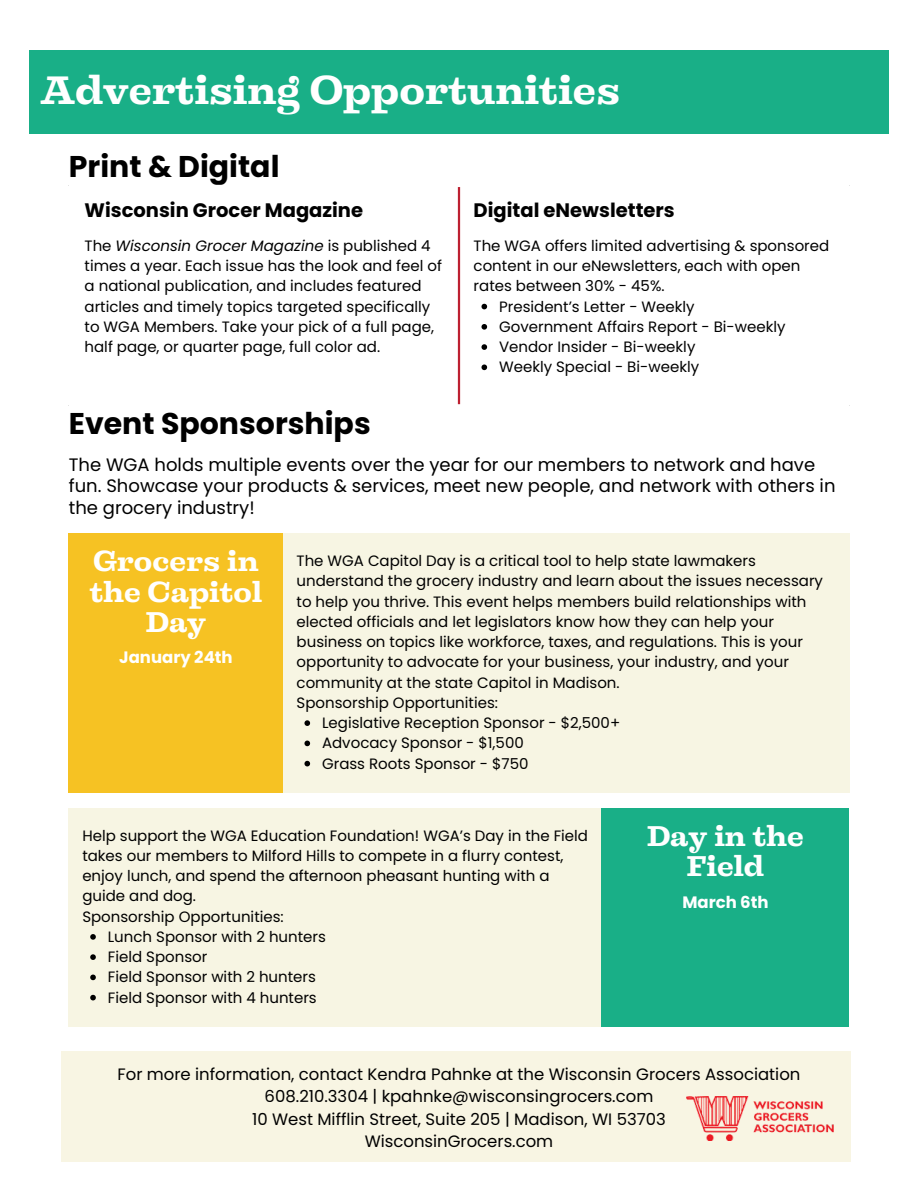
<style>
.page{position:relative;width:918px;height:1188px;background:#fff}
.page>*{position:absolute;margin:0;border:0;box-sizing:border-box;transform-origin:0 0}
.t1{font:700 37.5px "Liberteen";color:#fff}
.t2{font:700 30px "Poppins";color:#000}
.t3{font:700 27px/30.3px "Liberteen";color:#fff;text-align:center}
.t4{font:700 19.5px "Poppins";color:#000}
.t5{font:18px/21.3px "Poppins";color:#000}
.t6{font:16.5px/22.5px "Poppins";color:#000;text-align:center}
.t7{font:700 16.5px "Poppins";color:#fff}
.t8{font:15px/20.2px "Poppins";color:#000}
.s1{font-style:italic}
</style>
<div class="page">
<div style="left:29px;top:50px;width:860px;height:83px;background:#19af87"></div>
<svg style="left:482px;top:304px;width:5px;height:5px"></svg>
<svg style="left:482px;top:324px;width:5px;height:6px"></svg>
<svg style="left:482px;top:344px;width:5px;height:6px"></svg>
<svg style="left:482px;top:365px;width:5px;height:5px"></svg>
<hr style="left:458px;top:187px;width:2px;height:217px;background:#bd2031">
<div style="left:69px;top:534px;width:214px;height:258px;background:#f6c223"></div>
<div style="left:283px;top:534px;width:566px;height:258px;background:#f7f5e3"></div>
<svg style="left:304px;top:720px;width:6px;height:6px"></svg>
<svg style="left:304px;top:741px;width:6px;height:5px"></svg>
<svg style="left:304px;top:761px;width:6px;height:5px"></svg>
<div style="left:69px;top:808px;width:533px;height:218px;background:#f7f5e3"></div>
<div style="left:602px;top:808px;width:247px;height:218px;background:#19af87"></div>
<svg style="left:90px;top:934px;width:6px;height:6px"></svg>
<svg style="left:90px;top:954px;width:6px;height:6px"></svg>
<svg style="left:90px;top:975px;width:6px;height:5px"></svg>
<svg style="left:90px;top:995px;width:6px;height:5px"></svg>
<div style="left:62px;top:1051px;width:789px;height:110px;background:#f8f5e3"></div>
<img style="left:687px;top:1096px;width:146px;height:44px">
<h1 class="t1" style="left:41px;top:65px;width:581px">Advertising Opportunities</h1>
<h2 class="t2" style="left:69px;top:149px;width:212px">Print &amp; Digital</h2>
<h3 class="t4" style="left:85px;top:199px;width:280px">Wisconsin Grocer Magazine</h3>
<p class="t8" style="left:85px;top:236px;width:359px">The <span class="s1">Wisconsin Grocer Magazine</span> is published 4 times a year. Each issue has the look and feel of a national publication, and includes featured articles and timely topics targeted specifically to WGA Members. Take your pick of a full page, half page, or quarter page, full color ad.</p>
<h3 class="t4" style="left:474px;top:199px;width:203px">Digital eNewsletters</h3>
<p class="t8" style="left:474px;top:236px;width:357px">The WGA offers limited advertising &amp; sponsored</p>
<p class="t8" style="left:474px;top:256px;width:328px">content in our eNewsletters, each with open</p>
<p class="t8" style="left:474px;top:276px;width:192px">rates between 30% - 45%.</p>
<p class="t8" style="left:499px;top:296px;width:197px">President’s Letter - Weekly</p>
<p class="t8" style="left:499px;top:317px;width:288px">Government Affairs Report - Bi-weekly</p>
<p class="t8" style="left:499px;top:337px;width:198px">Vendor Insider - Bi-weekly</p>
<p class="t8" style="left:499px;top:357px;width:202px">Weekly Special - Bi-weekly</p>
<h2 class="t2" style="left:69px;top:406px;width:303px">Event Sponsorships</h2>
<p class="t5" style="left:69px;top:454px;width:768px">The WGA holds multiple events over the year for our members to network and have fun. Showcase your products &amp; services, meet new people, and network with others in the grocery industry!</p>
<h3 class="t3" style="left:90px;top:546px;width:174px">Grocers in the Capitol<br>Day</h3>
<p class="t7" style="left:119px;top:648px;width:115px">January 24th</p>
<p class="t8" style="left:297px;top:551px;width:461px">The WGA Capitol Day is a critical tool to help state lawmakers</p>
<p class="t8" style="left:297px;top:571px;width:528px">understand the grocery industry and learn about the issues necessary</p>
<p class="t8" style="left:297px;top:591px;width:511px">to help you thrive. This event helps members build relationships with</p>
<p class="t8" style="left:297px;top:612px;width:479px">elected officials and let legislators know how they can help your</p>
<p class="t8" style="left:297px;top:632px;width:508px">business on topics like workforce, taxes, and regulations. This is your</p>
<p class="t8" style="left:297px;top:652px;width:494px">opportunity to advocate for your business, your industry, and your</p>
<p class="t8" style="left:297px;top:672px;width:325px">community at the state Capitol in Madison.</p>
<p class="t8" style="left:297px;top:693px;width:203px">Sponsorship Opportunities:</p>
<p class="t8" style="left:322px;top:713px;width:300px">Legislative Reception Sponsor - $2,500+</p>
<p class="t8" style="left:322px;top:733px;width:203px">Advocacy Sponsor - $1,500</p>
<p class="t8" style="left:322px;top:753px;width:208px">Grass Roots Sponsor - $750</p>
<p class="t8" style="left:82px;top:825px;width:507px">Help support the WGA Education Foundation! WGA’s Day in the Field</p>
<p class="t8" style="left:82px;top:846px;width:483px">takes our members to Milford Hills to compete in a flurry contest,</p>
<p class="t8" style="left:82px;top:866px;width:469px">enjoy lunch, and spend the afternoon pheasant hunting with a</p>
<p class="t8" style="left:82px;top:886px;width:115px">guide and dog.</p>
<p class="t8" style="left:82px;top:906px;width:203px">Sponsorship Opportunities:</p>
<p class="t8" style="left:108px;top:927px;width:220px">Lunch Sponsor with 2 hunters</p>
<p class="t8" style="left:108px;top:947px;width:101px">Field Sponsor</p>
<p class="t8" style="left:108px;top:967px;width:210px">Field Sponsor with 2 hunters</p>
<p class="t8" style="left:108px;top:987px;width:210px">Field Sponsor with 4 hunters</p>
<h3 class="t3" style="left:647px;top:821px;width:158px">Day in the<br>Field</h3>
<p class="t7" style="left:682px;top:892px;width:88px">March 6th</p>
<p class="t6" style="left:118px;top:1063px;width:684px">For more information, contact Kendra Pahnke at the Wisconsin Grocers Association 608.210.3304 | kpahnke@wisconsingrocers.com<br>10 West Mifflin Street, Suite 205 | Madison, WI 53703<br>WisconsinGrocers.com</p>
</div>
